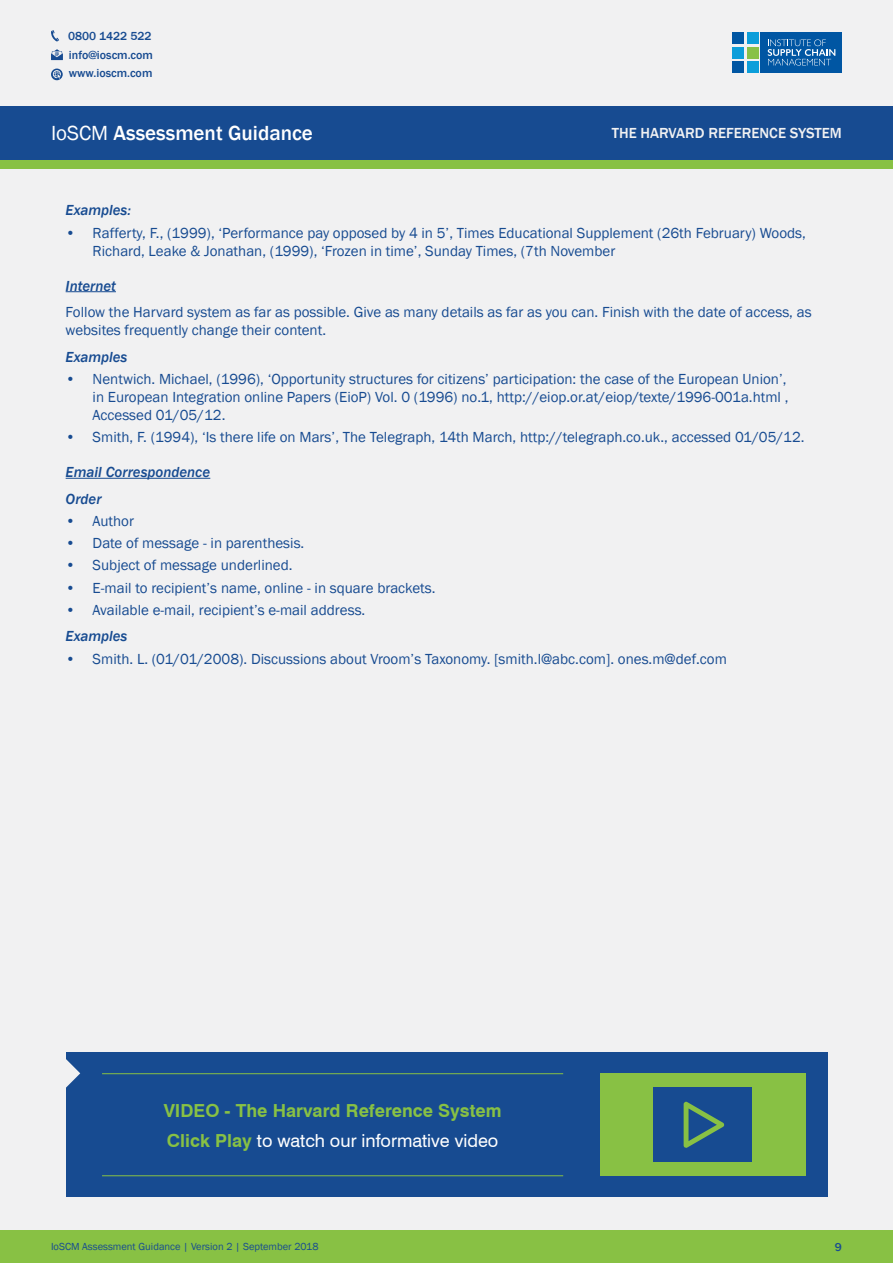
<style>
.page{position:relative;width:893px;height:1263px;background:#fff}
.page>*{position:absolute;margin:0;border:0;box-sizing:border-box;transform-origin:0 0}
.t1{font:500 21px "Franklin Gothic";color:#fff}
.t2{font:700 18px/30.2px "Swiss 721 BT";color:#88c144}
.t3{font:15px/18px "Franklin Gothic";color:#174b91}
.t4{font:italic 500 15px/26.5px "Franklin Gothic";color:#174b91}
.t5{font:500 15px "Franklin Gothic";color:#f1f1f2}
.t6{font:500 12px/18.6px "Franklin Gothic";color:#174b91}
.t7{font:10.5px "Franklin Gothic";color:#174b91}
.s1{font-weight:400}
.s2{font-weight:400;color:#fff}
</style>
<div class="page">
<div style="left:0;top:1230px;width:893px;height:33px;background:#88c144"></div>
<div style="left:0;top:168px;width:893px;height:1062px;background:#f1f1f2"></div>
<div style="left:0;top:0;width:893px;height:106px;background:#f1f1f2"></div>
<div style="left:0;top:151px;width:893px;height:17px;background:#88c144"></div>
<div style="left:0;top:106px;width:893px;height:54px;background:#174b91"></div>
<svg style="left:51px;top:30px;width:8px;height:11px"></svg>
<svg style="left:51px;top:49px;width:12px;height:11px"></svg>
<svg style="left:51px;top:69px;width:12px;height:11px"></svg>
<div style="left:761px;top:33px;width:81px;height:40px;background:#0056a3"></div>
<svg style="left:768px;top:39px;width:67px;height:27px"></svg>
<div style="left:747px;top:33px;width:11px;height:11px;background:#0c9eda"></div>
<div style="left:747px;top:47px;width:11px;height:12px;background:#88c146"></div>
<div style="left:747px;top:62px;width:11px;height:11px;background:#0c9eda"></div>
<div style="left:733px;top:33px;width:11px;height:11px;background:#0056a3"></div>
<div style="left:733px;top:47px;width:11px;height:12px;background:#0c9eda"></div>
<div style="left:733px;top:62px;width:11px;height:11px;background:#0056a3"></div>
<hr style="left:66px;top:291px;width:50px;height:1px;background:#174b91">
<hr style="left:66px;top:478px;width:144px;height:1px;background:#174b91">
<div style="left:66px;top:1052px;width:761px;height:145px;background:#174b91"></div>
<div style="left:600px;top:1073px;width:205px;height:103px;background:#88c144"></div>
<hr style="left:102px;top:1073px;width:461px;height:1px;background:#88c144">
<hr style="left:102px;top:1175px;width:461px;height:1px;background:#88c144">
<svg style="left:653px;top:1087px;width:99px;height:75px;background:#1f548a"></svg>
<svg style="left:66px;top:1059px;width:14px;height:29px"></svg>
<p class="t6" style="left:68px;top:27px;width:86px">0800 1422 522 info@ioscm.com www.ioscm.com</p>
<h1 class="t1" style="left:51px;top:120px;width:263px"><span class="s1">IoSCM</span> Assessment Guidance</h1>
<p class="t5" style="left:612px;top:124px;width:232px">THE HARVARD REFERENCE SYSTEM</p>
<p class="t4" style="left:66px;top:197px;width:67px">Examples:</p>
<p class="t3" style="left:93px;top:224px;width:715px;text-indent:-27px">• Rafferty, F., (1999), ‘Performance pay opposed by 4 in 5’, Times Educational Supplement (26th February) Woods,<br>Richard, Leake &amp; Jonathan, (1999), ‘Frozen in time’, Sunday Times, (7th November</p>
<p class="t4" style="left:66px;top:272px;width:52px">Internet</p>
<p class="t3" style="left:66px;top:303px;width:747px">Follow the Harvard system as far as possible. Give as many details as far as you can. Finish with the date of access, as websites frequently change their content.</p>
<p class="t4" style="left:66px;top:343px;width:63px">Examples</p>
<p class="t3" style="left:93px;top:370px;width:697px;text-indent:-27px">• Nentwich. Michael, (1996), ‘Opportunity structures for citizens’ participation: the case of the European Union’, in European Integration online Papers (EioP) Vol. 0 (1996) no.1, http://eiop.or.at/eiop/texte/1996-001a.html ,<br>Accessed 01/05/12.</p>
<p class="t3" style="left:66px;top:428px;width:740px">• Smith, F. (1994), ‘Is there life on Mars’, The Telegraph, 14th March, http://telegraph.co.uk., accessed 01/05/12.</p>
<p class="t4" style="left:66px;top:459px;width:146px">Email Correspondence<br>Order</p>
<p class="t3" style="left:66px;top:512px;width:70px">• Author</p>
<p class="t3" style="left:66px;top:534px;width:240px">• Date of message - in parenthesis.</p>
<p class="t3" style="left:66px;top:557px;width:228px">• Subject of message underlined.</p>
<p class="t3" style="left:66px;top:579px;width:371px">• E-mail to recipient’s name, online - in square brackets.</p>
<p class="t3" style="left:66px;top:601px;width:301px">• Available e-mail, recipient’s e-mail address.</p>
<p class="t4" style="left:66px;top:623px;width:63px">Examples</p>
<p class="t3" style="left:66px;top:650px;width:663px">• Smith. L. (01/01/2008). Discussions about Vroom’s Taxonomy. [smith.l@abc.com]. ones.m@def.com</p>
<p class="t2" style="left:164px;top:1095px;width:339px">VIDEO - The Harvard Reference System<br>Click Play <span class="s2">to watch our informative video</span></p>
<p class="t7" style="left:51px;top:1240px;width:269px">IoSCM Assessment Guidance | Version 2 | September 2018</p>
<p class="t6" style="left:835px;top:1237px;width:9px">9</p>
</div>
